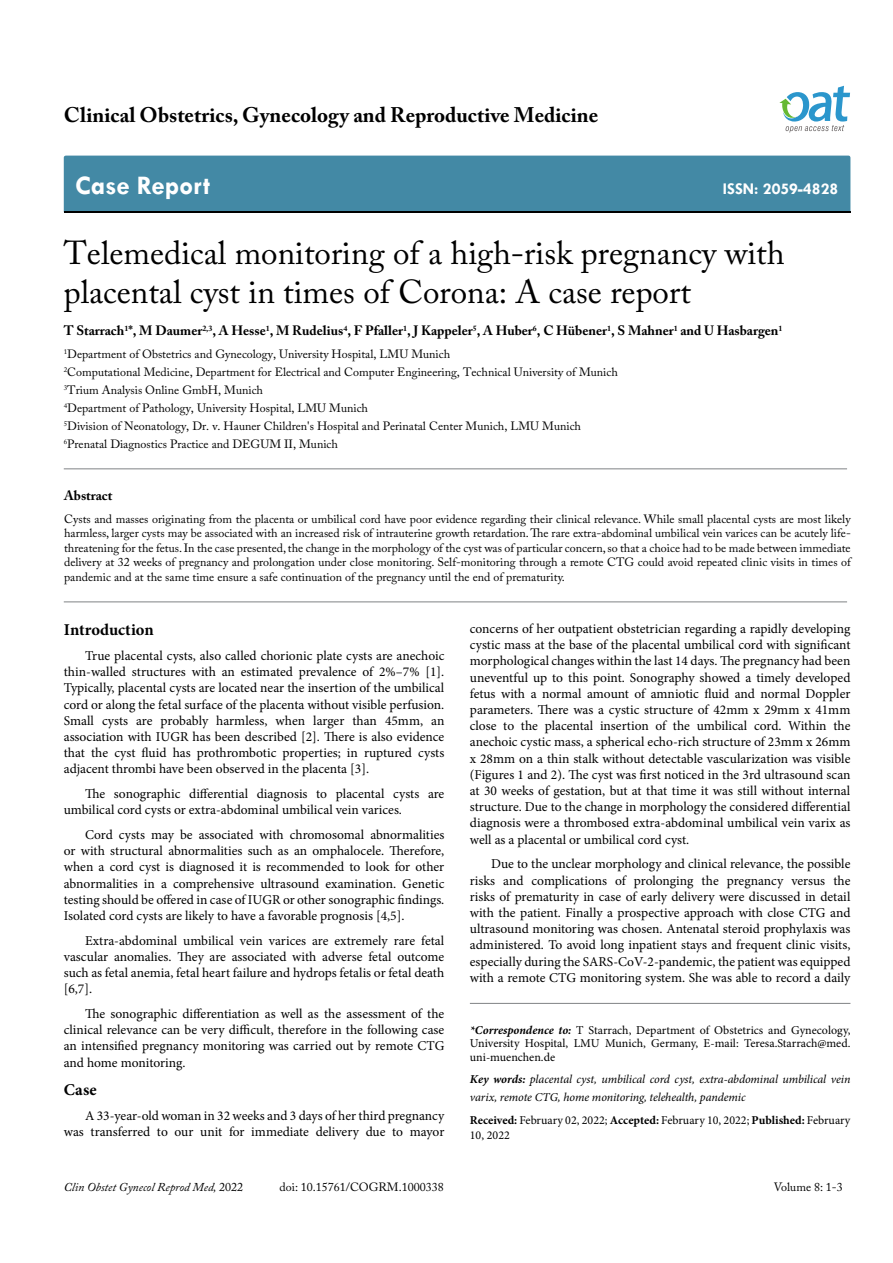
<style>
.page{position:relative;width:893px;height:1263px;background:#fff}
.page>*{position:absolute;margin:0;border:0;box-sizing:border-box;transform-origin:0 0}
.t1{font:33px/39.6px "Adobe Caslon Pro";color:#000}
.t2{font:700 27px "Tw Cen";color:#fff}
.t3{font:700 21px "Adobe Caslon Pro";color:#000}
.t4{font:700 16.5px "Minion Pro";letter-spacing:.005em;color:#000}
.t5{font:700 16.5px "Tw Cen";color:#fff}
.t6{font:13.5px/16.2px "Minion Pro";color:#000;text-align:justify}
.t7{font:700 13.5px "Adobe Caslon Pro";color:#000}
.t8{font:12px/18px "Adobe Caslon Pro";color:#000}
.t9{font:12px/13.5px "Minion Pro";color:#000;text-align:justify}
.t10{font:italic 12px/18px "Minion Pro";letter-spacing:-.01em;color:#000}
.t11{font:italic 12px "Adobe Caslon Pro";color:#000}
.s1{font-weight:700;font-style:italic}
.s2{font-weight:700}
.s3{font-style:normal}
</style>
<div class="page">
<div style="left:64px;top:156px;width:786px;height:56px;background:#4389a5"></div>
<svg style="left:779px;top:86px;width:71px;height:47px"></svg>
<hr style="left:470px;top:1003px;width:380px;height:1px;background:#808285">
<hr style="left:64px;top:469px;width:783px;height:1px;background:#808285">
<hr style="left:64px;top:602px;width:783px;height:1px;background:#808285">
<h3 class="t3" style="left:64px;top:102px;width:536px">Clinical Obstetrics, Gynecology and Reproductive Medicine</h3>
<h2 class="t2" style="left:75px;top:169px;width:136px">Case Report</h2>
<p class="t5" style="left:723px;top:178px;width:117px">ISSN: 2059-4828</p>
<h1 class="t1" style="left:64px;top:232px;width:722px">Telemedical monitoring of a high-risk pregnancy with placental cyst in times of Corona: A case report</h1>
<p class="t7" style="left:64px;top:323px;width:720px">T Starrach<sup>1</sup>*, M Daumer<sup>2,3</sup>, A Hesse<sup>1</sup>, M Rudelius<sup>4</sup>, F Pfaller<sup>1</sup>, J Kappeler<sup>5</sup>, A Huber<sup>6</sup>, C Hübener<sup>1</sup>, S Mahner<sup>1</sup> and U Hasbargen<sup>1</sup></p>
<p class="t8" style="left:64px;top:344px;width:556px"><sup>1</sup>Department of Obstetrics and Gynecology, University Hospital, LMU Munich<br><sup>2</sup>Computational Medicine, Department for Electrical and Computer Engineering, Technical University of Munich <sup>3</sup>Trium Analysis Online GmbH, Munich<br><sup>4</sup>Department of Pathology, University Hospital, LMU Munich<br><sup>5</sup>Division of Neonatology, Dr. v. Hauner Children's Hospital and Perinatal Center Munich, LMU Munich <sup>6</sup>Prenatal Diagnostics Practice and DEGUM II, Munich</p>
<p class="t7" style="left:64px;top:487px;width:50px">Abstract</p>
<p class="t8" style="left:64px;top:512px;width:788px;line-height:14.4px;text-align:justify">Cysts and masses originating from the placenta or umbilical cord have poor evidence regarding their clinical relevance. While small placental cysts are most likely harmless, larger cysts may be associated with an increased risk of intrauterine growth retardation. The rare extra-abdominal umbilical vein varices can be acutely life&shy;threatening for the fetus. In the case presented, the change in the morphology of the cyst was of particular concern, so that a choice had to be made between immediate delivery at 32 weeks of pregnancy and prolongation under close monitoring. Self-monitoring through a remote CTG could avoid repeated clinic visits in times of pandemic and at the same time ensure a safe continuation of the pregnancy until the end of prematurity.</p>
<p class="t4" style="left:64px;top:618px;width:91px">Introduction</p>
<p class="t6" style="left:64px;top:647px;width:382px;text-indent:21px">True placental cysts, also called chorionic plate cysts are anechoic thin-walled structures with an estimated prevalence of 2%–7% [1].<br>Typically, placental cysts are located near the insertion of the umbilical cord or along the fetal surface of the placenta without visible perfusion.<br>Small cysts are probably harmless, when larger than 45mm, an association with IUGR has been described [2]. There is also evidence that the cyst fluid has prothrombotic properties; in ruptured cysts adjacent thrombi have been observed in the placenta [3].</p>
<p class="t6" style="left:64px;top:786px;width:382px;text-indent:21px">The sonographic differential diagnosis to placental cysts are umbilical cord cysts or extra-abdominal umbilical vein varices.</p>
<p class="t6" style="left:64px;top:826px;width:382px;text-indent:21px">Cord cysts may be associated with chromosomal abnormalities or with structural abnormalities such as an omphalocele. Therefore, when a cord cyst is diagnosed it is recommended to look for other abnormalities in a comprehensive ultrasound examination. Genetic testing should be offered in case of IUGR or other sonographic findings.<br>Isolated cord cysts are likely to have a favorable prognosis [4,5].</p>
<p class="t6" style="left:64px;top:932px;width:382px;text-indent:21px">Extra-abdominal umbilical vein varices are extremely rare fetal vascular anomalies. They are associated with adverse fetal outcome such as fetal anemia, fetal heart failure and hydrops fetalis or fetal death [6,7].</p>
<p class="t6" style="left:64px;top:1005px;width:382px;text-indent:21px">The sonographic differentiation as well as the assessment of the clinical relevance can be very difficult, therefore in the following case an intensified pregnancy monitoring was carried out by remote CTG and home monitoring.</p>
<p class="t4" style="left:64px;top:1078px;width:34px">Case</p>
<p class="t6" style="left:64px;top:1107px;width:382px;text-align:right">A 33-year-old woman in 32 weeks and 3 days of her third pregnancy was transferred to our unit for immediate delivery due to mayor</p>
<p class="t6" style="left:470px;top:621px;width:382px">concerns of her outpatient obstetrician regarding a rapidly developing cystic mass at the base of the placental umbilical cord with significant morphological changes within the last 14 days. The pregnancy had been uneventful up to this point. Sonography showed a timely developed fetus with a normal amount of amniotic fluid and normal Doppler parameters. There was a cystic structure of 42mm x 29mm x 41mm close to the placental insertion of the umbilical cord. Within the anechoic cystic mass, a spherical echo-rich structure of 23mm x 26mm x 28mm on a thin stalk without detectable vascularization was visible (Figures 1 and 2). The cyst was first noticed in the 3rd ultrasound scan at 30 weeks of gestation, but at that time it was still without internal structure. Due to the change in morphology the considered differential diagnosis were a thrombosed extra-abdominal umbilical vein varix as well as a placental or umbilical cord cyst.</p>
<p class="t6" style="left:470px;top:856px;width:382px;text-indent:21px">Due to the unclear morphology and clinical relevance, the possible risks and complications of prolonging the pregnancy versus the risks of prematurity in case of early delivery were discussed in detail with the patient. Finally a prospective approach with close CTG and ultrasound monitoring was chosen. Antenatal steroid prophylaxis was administered. To avoid long inpatient stays and frequent clinic visits, especially during the SARS-CoV-2-pandemic, the patient was equipped with a remote CTG monitoring system. She was able to record a daily</p>
<p class="t9" style="left:470px;top:1023px;width:382px"><span class="s1">*Correspondence to:</span> T Starrach, Department of Obstetrics and Gynecology, University Hospital, LMU Munich, Germany, E-mail: Teresa.Starrach@med. uni-muenchen.de</p>
<p class="t10" style="left:470px;top:1070px;width:382px"><span class="s2">Key words:</span> placental cyst, umbilical cord cyst, extra-abdominal umbilical vein varix, remote CTG, home monitoring, telehealth, pandemic</p>
<p class="t9" style="left:470px;top:1113px;width:382px;line-height:14.4px"><span class="s2">Received:</span> February 02, 2022; <span class="s2">Accepted:</span> February 10, 2022; <span class="s2">Published:</span> February<br>10, 2022</p>
<p class="t11" style="left:64px;top:1180px;width:181px">Clin Obstet Gynecol Reprod Med, <span class="s3">2022</span></p>
<p class="t8" style="left:280px;top:1178px;width:166px">doi: 10.15761/COGRM.1000338</p>
<p class="t8" style="left:774px;top:1178px;width:71px">Volume 8: 1-3</p>
</div>
